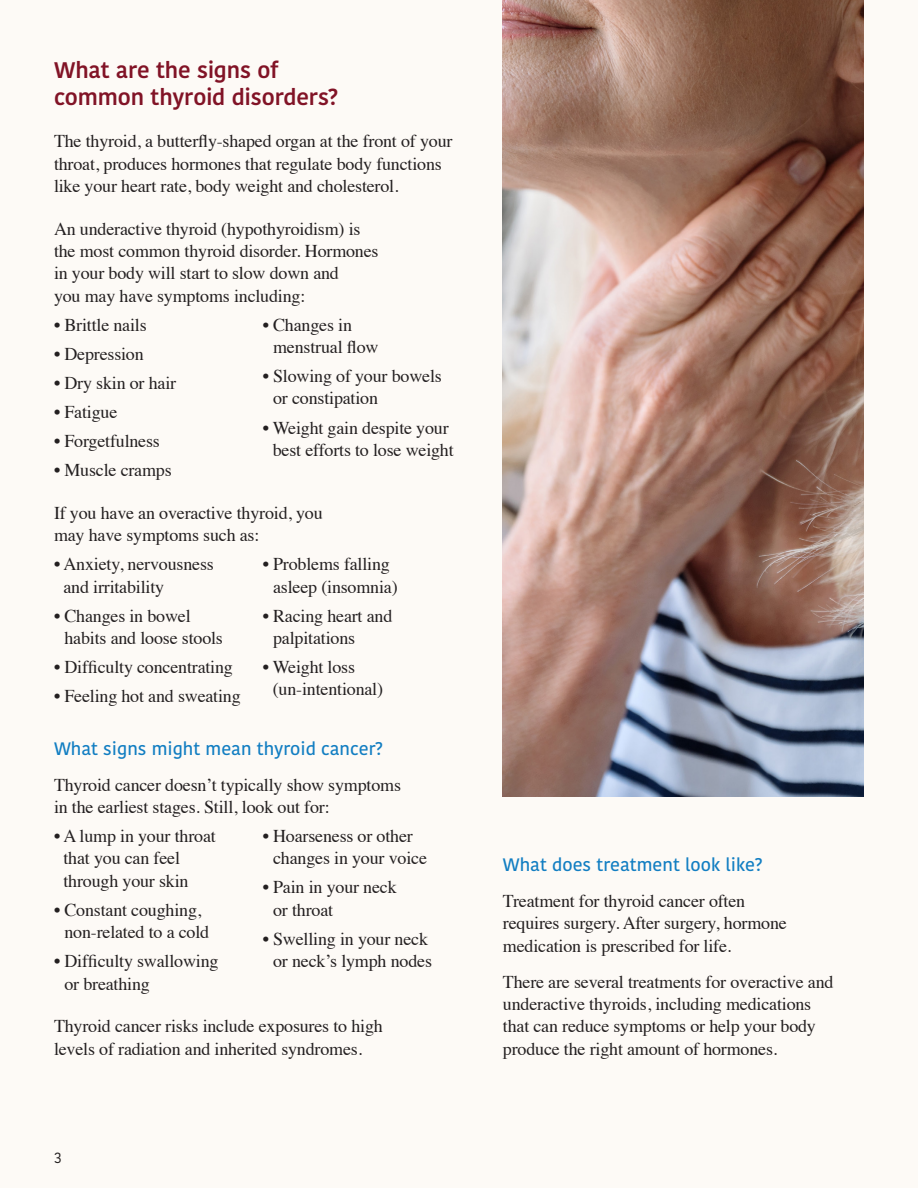
<style>
.page{position:relative;width:918px;height:1188px;background:#fdfaf6}
.page>*{position:absolute;margin:0;border:0;box-sizing:border-box;transform-origin:0 0}
.t1{font:600 22.5px/27px "Kohinoor Bangla";letter-spacing:-.005em;color:#811326}
.t2{font:18px/22.4px "Times";letter-spacing:-.01em;color:#231f20}
.t3{font:500 18px "Kohinoor Bangla";color:#127ec2}
.t4{font:15px "Kohinoor Bangla";color:#231f20}
</style>
<div class="page">
<img style="left:503px;top:0;width:361px;height:796px">
<p class="t1" style="left:54px;top:55px;width:286px">What are the signs of common thyroid disorders?</p>
<p class="t2" style="left:54px;top:128px;width:400px">The thyroid, a butterfly-shaped organ at the front of your throat, produces hormones that regulate body functions like your heart rate, body weight and cholesterol.</p>
<p class="t2" style="left:54px;top:216px;width:326px">An underactive thyroid (hypothyroidism) is the most common thyroid disorder. Hormones in your body will start to slow down and<br>you may have symptoms including:</p>
<p class="t2" style="left:54px;top:312px;width:94px">• Brittle nails</p>
<p class="t2" style="left:54px;top:341px;width:91px">• Depression</p>
<p class="t2" style="left:54px;top:370px;width:124px">• Dry skin or hair</p>
<p class="t2" style="left:54px;top:399px;width:65px">• Fatigue</p>
<p class="t2" style="left:54px;top:428px;width:107px">• Forgetfulness</p>
<p class="t2" style="left:54px;top:457px;width:119px">• Muscle cramps</p>
<p class="t2" style="left:273px;top:312px;width:107px;text-indent:-10px">• Changes in menstrual flow</p>
<p class="t2" style="left:273px;top:363px;width:170px;text-indent:-10px">• Slowing of your bowels or constipation</p>
<p class="t2" style="left:263px;top:415px;width:193px;text-align:center">• Weight gain despite your best efforts to lose weight</p>
<p class="t2" style="left:54px;top:500px;width:270px">If you have an overactive thyroid, you may have symptoms such as:</p>
<p class="t2" style="left:63px;top:551px;width:152px;text-indent:-9px">• Anxiety, nervousness and irritability</p>
<p class="t2" style="left:64px;top:603px;width:160px;text-indent:-10px">• Changes in bowel habits and loose stools</p>
<p class="t2" style="left:54px;top:654px;width:180px">• Difficulty concentrating</p>
<p class="t2" style="left:54px;top:683px;width:188px">• Feeling hot and sweating</p>
<p class="t2" style="left:263px;top:551px;width:137px;text-align:center">• Problems falling asleep (insomnia)</p>
<p class="t2" style="left:273px;top:603px;width:121px;text-indent:-10px">• Racing heart and palpitations</p>
<p class="t2" style="left:273px;top:654px;width:112px;text-indent:-10px">• Weight loss (un-intentional)</p>
<p class="t3" style="left:54px;top:734px;width:331px">What signs might mean thyroid cancer?</p>
<p class="t2" style="left:54px;top:772px;width:349px">Thyroid cancer doesn’t typically show symptoms in the earliest stages. Still, look out for:</p>
<p class="t2" style="left:63px;top:823px;width:154px;text-indent:-9px">• A lump in your throat that you can feel through your skin</p>
<p class="t2" style="left:54px;top:897px;width:157px;text-align:center">• Constant coughing, non-related to a cold</p>
<p class="t2" style="left:64px;top:949px;width:156px;text-indent:-10px">• Difficulty swallowing or breathing</p>
<p class="t2" style="left:273px;top:823px;width:155px;text-indent:-10px">• Hoarseness or other changes in your voice</p>
<p class="t2" style="left:273px;top:875px;width:125px;text-indent:-10px">• Pain in your neck or throat</p>
<p class="t2" style="left:263px;top:926px;width:171px;text-align:center">• Swelling in your neck or neck’s lymph nodes</p>
<p class="t2" style="left:54px;top:1013px;width:330px">Thyroid cancer risks include exposures to high levels of radiation and inherited syndromes.</p>
<p class="t4" style="left:54px;top:1146px;width:9px">3</p>
<p class="t3" style="left:503px;top:850px;width:261px">What does treatment look like?</p>
<p class="t2" style="left:503px;top:888px;width:285px">Treatment for thyroid cancer often requires surgery. After surgery, hormone medication is prescribed for life.</p>
<p class="t2" style="left:503px;top:969px;width:332px">There are several treatments for overactive and underactive thyroids, including medications that can reduce symptoms or help your body produce the right amount of hormones.</p>
</div>
